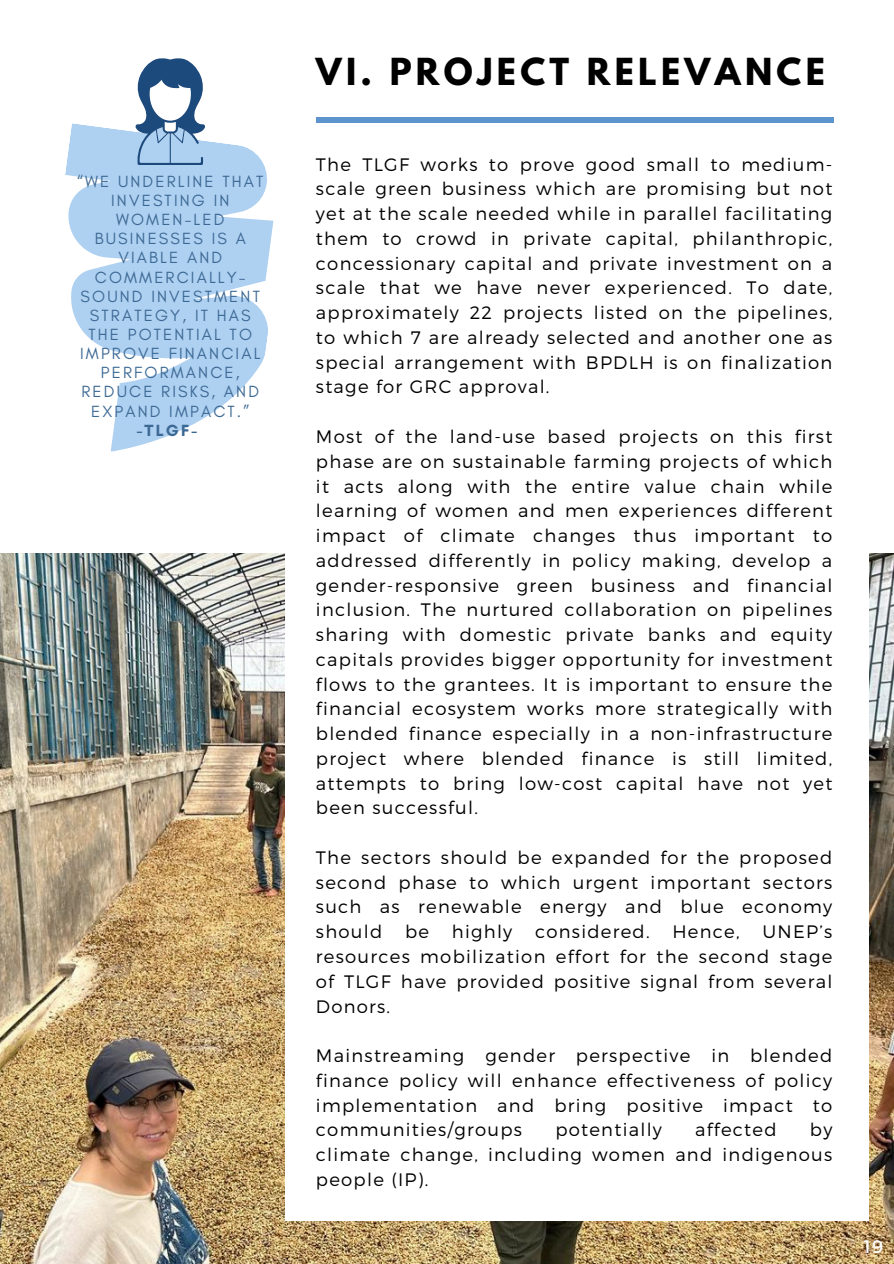
<style>
.page{position:relative;width:894px;height:1264px;background:#fff}
.page>*{position:absolute;margin:0;border:0;box-sizing:border-box;transform-origin:0 0}
.t1{font:700 33px "League Spartan";letter-spacing:.13em;color:#000}
.t2{font:300 18px/24.8px "Montserrat";letter-spacing:.07em;color:#000;text-align:justify}
.t3{font:18px "Montserrat";color:#fff}
.t4{font:16.5px/19.2px "Glacial Indifference";letter-spacing:.13em;color:#3c6994;text-align:center}
.s1{font-weight:700}
</style>
<div class="page">
<img style="left:0;top:554px;width:893px;height:709px">
<div style="left:285px;top:36px;width:583px;height:1184px;background:#fff"></div>
<div style="left:316px;top:117px;width:517px;height:5px;background:#5c95cd"></div>
<svg style="left:65px;top:123px;width:208px;height:329px;fill:#aed0f1"></svg>
<svg style="left:135px;top:58px;width:70px;height:107px"></svg>
<h2 class="t4" style="left:77px;top:171px;width:188px">“WE UNDERLINE THAT<br>INVESTING IN<br>WOMEN-LED<br>BUSINESSES IS A<br>VIABLE AND<br>COMMERCIALLY-<br>SOUND INVESTMENT<br>STRATEGY, IT HAS<br>THE POTENTIAL TO<br>IMPROVE FINANCIAL<br>PERFORMANCE,<br>REDUCE RISKS, AND<br>EXPAND IMPACT.” <span class="s1">-TLGF-</span></h2>
<p class="t1" style="left:316px;top:55px;width:510px">VI. PROJECT RELEVANCE</p>
<p class="t2" style="left:316px;top:151px;width:518px">The TLGF works to prove good small to medium&shy;scale green business which are promising but not yet at the scale needed while in parallel facilitating them to crowd in private capital, philanthropic, concessionary capital and private investment on a scale that we have never experienced. To date, approximately 22 projects listed on the pipelines, to which 7 are already selected and another one as special arrangement with BPDLH is on finalization stage for GRC approval.</p>
<p class="t2" style="left:316px;top:423px;width:518px">Most of the land-use based projects on this first phase are on sustainable farming projects of which it acts along with the entire value chain while learning of women and men experiences different impact of climate changes thus important to addressed differently in policy making, develop a gender-responsive green business and financial inclusion. The nurtured collaboration on pipelines sharing with domestic private banks and equity capitals provides bigger opportunity for investment flows to the grantees. It is important to ensure the financial ecosystem works more strategically with blended finance especially in a non-infrastructure project where blended finance is still limited, attempts to bring low-cost capital have not yet been successful.</p>
<p class="t2" style="left:316px;top:844px;width:518px">The sectors should be expanded for the proposed second phase to which urgent important sectors such as renewable energy and blue economy should</p>
<p class="t2" style="left:405px;top:918px;width:26px">be</p>
<p class="t2" style="left:451px;top:918px;width:62px">highly</p>
<p class="t2" style="left:535px;top:918px;width:116px">considered.</p>
<p class="t2" style="left:672px;top:918px;width:69px">Hence,</p>
<p class="t2" style="left:316px;top:918px;width:518px;text-indent:446px">UNEP’s resources mobilization effort for the second stage of TLGF have provided positive signal from several Donors.</p>
<p class="t2" style="left:316px;top:1042px;width:517px">Mainstreaming gender perspective in blended finance policy will enhance effectiveness of policy implementation and bring positive impact to communities/groups</p>
<p class="t2" style="left:555px;top:1116px;width:108px">potentially</p>
<p class="t2" style="left:695px;top:1116px;width:83px">affected</p>
<p class="t2" style="left:316px;top:1116px;width:518px;text-indent:494px">by climate change, including women and indigenous people (IP).</p>
<p class="t3" style="left:863px;top:1234px;width:21px">19</p>
</div>
